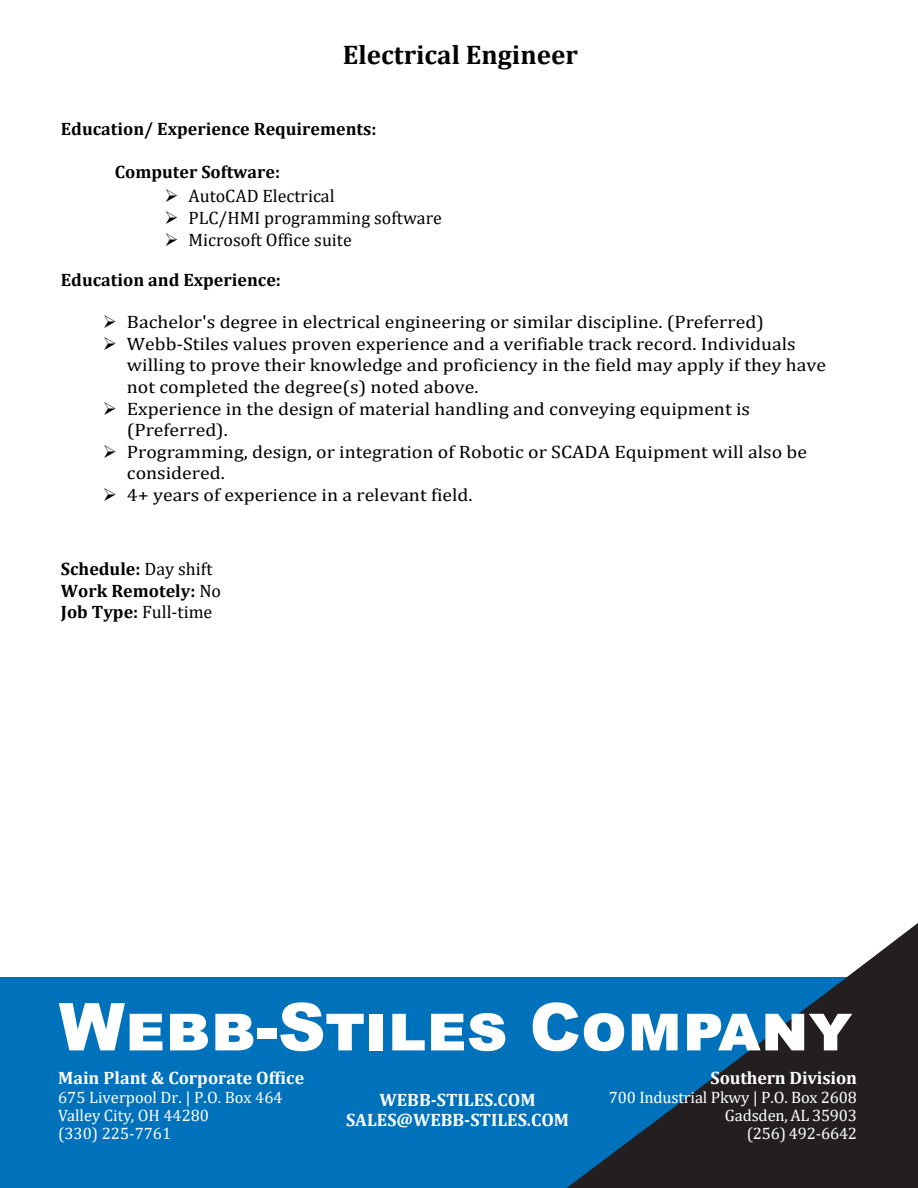
<style>
.page{position:relative;width:918px;height:1188px;background:#fff}
.page>*{position:absolute;margin:0;border:0;box-sizing:border-box;transform-origin:0 0}
.t1{font:900 66px "Arial";color:#fff}
.t2{font:700 27px "Cambria";color:#000}
.t3{font:18px/21.6px "Cambria";color:#000;scale:1.1 1}
.t4{font:700 18px/21.6px "Cambria";color:#000}
.t5{font:700 18px/20.2px "Cambria";color:#fff;text-align:center}
.t6{font:18px "Cambria";color:#000}
.t7{font:16.5px/18.1px "Cambria";letter-spacing:-.01em;color:#fff}
.s1{font-weight:400}
</style>
<div class="page">
<div style="left:0;top:978px;width:918px;height:210px;background:#0072bc"></div>
<div style="left:902px;top:923px;width:16px;height:265px;background:#231f20"></div>
<svg style="left:566px;top:935px;width:337px;height:253px"></svg>
<h2 class="t2" style="left:343px;top:36px;width:236px">Electrical Engineer</h2>
<p class="t4" style="left:61px;top:117px;width:317px">Education/ Experience Requirements:</p>
<p class="t4" style="left:115px;top:160px;width:167px">Computer Software:</p>
<p class="t6" style="left:165px;top:186px;width:172px">➢ AutoCAD Electrical</p>
<p class="t6" style="left:165px;top:207px;width:279px">➢ PLC/HMI programming software</p>
<p class="t6" style="left:165px;top:229px;width:189px">➢ Microsoft Office suite</p>
<p class="t4" style="left:61px;top:268px;width:222px">Education and Experience:</p>
<p class="t3" style="left:103px;top:311px;width:602px">➢ Bachelor's degree in electrical engineering or similar discipline. (Preferred)</p>
<p class="t3" style="left:127px;top:333px;width:637px;text-indent:-24px">➢ Webb-Stiles values proven experience and a verifiable track record. Individuals willing to prove their knowledge and proficiency in the field may apply if they have not completed the degree(s) noted above.</p>
<p class="t3" style="left:127px;top:398px;width:568px;text-indent:-24px">➢ Experience in the design of material handling and conveying equipment is (Preferred).</p>
<p class="t3" style="left:127px;top:441px;width:620px;text-indent:-24px">➢ Programming, design, or integration of Robotic or SCADA Equipment will also be considered.</p>
<p class="t3" style="left:103px;top:484px;width:338px">➢ 4+ years of experience in a relevant field.</p>
<p class="t4" style="left:61px;top:557px;width:162px">Schedule: <span class="s1">Day shift<br></span>Work Remotely: <span class="s1">No<br></span>Job Type: <span class="s1">Full-time</span></p>
<h1 class="t1" style="left:59px;top:979px;width:795px">Webb-Stiles Company</h1>
<p class="t5" style="left:58px;top:1067px;width:248px">Main Plant &amp; Corporate Office</p>
<p class="t7" style="left:58px;top:1088px;width:226px">675 Liverpool Dr. | P.O. Box 464<br>Valley City, OH 44280<br>(330) 225-7761</p>
<p class="t5" style="left:711px;top:1067px;width:148px">Southern Division</p>
<p class="t7" style="left:609px;top:1088px;width:250px;text-align:right">700 Industrial Pkwy | P.O. Box 2608<br>Gadsden, AL 35903<br>(256) 492-6642</p>
<p class="t5" style="left:346px;top:1089px;width:225px">WEBB-STILES.COM<br>SALES@WEBB-STILES.COM</p>
</div>
